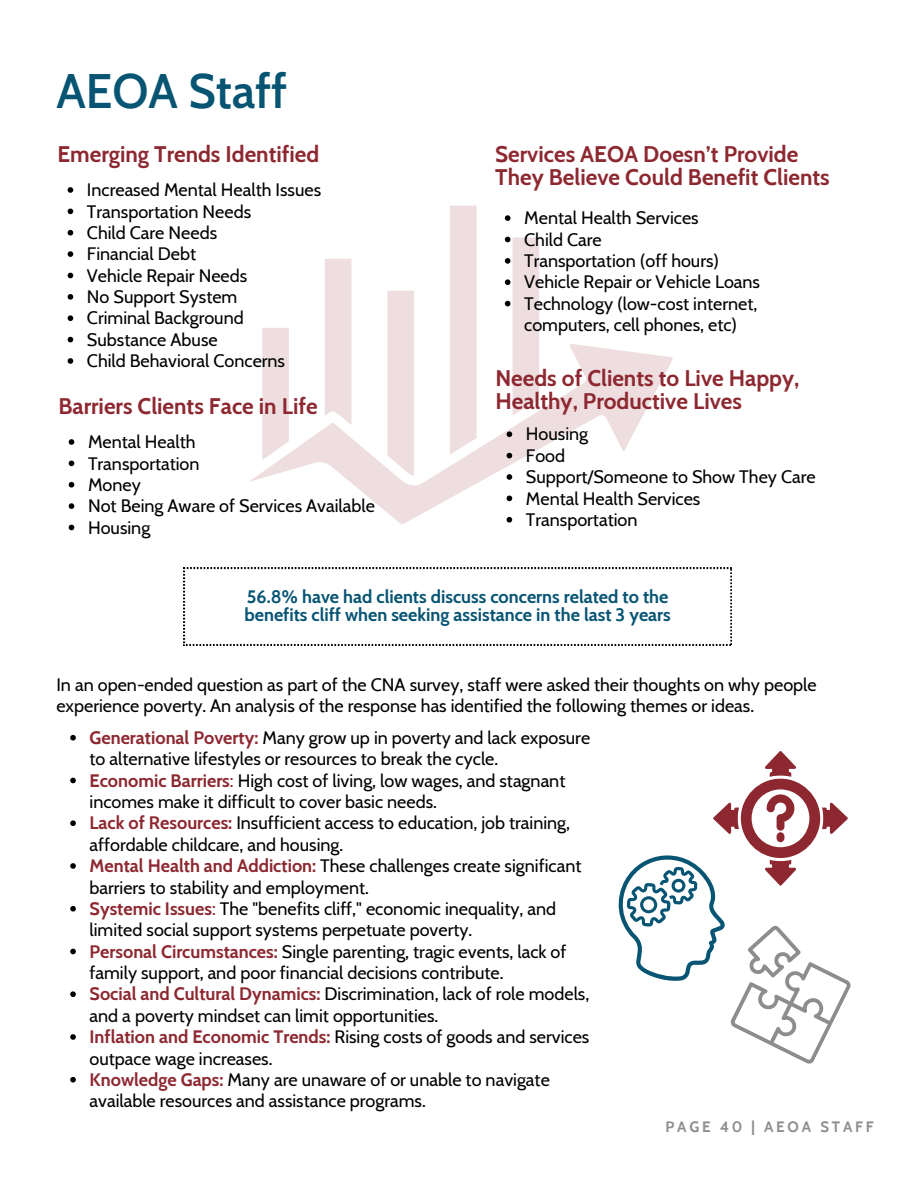
<style>
.page{position:relative;width:918px;height:1188px;background:#fff}
.page>*{position:absolute;margin:0;border:0;box-sizing:border-box;transform-origin:0 0}
.t1{font:600 47.25px "Cabin";color:#075473}
.t2{font:700 22.5px/22.5px "Cabin";color:#8d2831}
.t3{font:18px/21.3px "Cabin";color:#000}
.t4{font:700 18px/18px "Cabin";color:#075473}
.t5{font:700 15px "Cabin";letter-spacing:.19em;color:#8d8d8d}
.s1{font-weight:700;color:#8d2831}
.s2{color:#8d2831}
</style>
<div class="page">
<svg style="left:183px;top:567px;width:549px;height:79px"></svg>
<svg style="left:70px;top:735px;width:6px;height:6px"></svg>
<svg style="left:70px;top:778px;width:6px;height:5px"></svg>
<svg style="left:70px;top:820px;width:6px;height:6px"></svg>
<svg style="left:70px;top:863px;width:6px;height:6px"></svg>
<svg style="left:70px;top:906px;width:6px;height:6px"></svg>
<svg style="left:70px;top:949px;width:6px;height:5px"></svg>
<svg style="left:70px;top:991px;width:6px;height:6px"></svg>
<svg style="left:70px;top:1034px;width:6px;height:6px"></svg>
<svg style="left:70px;top:1077px;width:6px;height:6px"></svg>
<svg style="left:618px;top:751px;width:233px;height:313px"></svg>
<svg style="left:387px;top:291px;width:27px;height:53px"></svg>
<svg style="left:262px;top:328px;width:27px;height:16px"></svg>
<div style="left:325px;top:259px;width:26px;height:85px;background:#eedee0"></div>
<div style="left:450px;top:206px;width:27px;height:138px;background:#eedee0"></div>
<svg style="left:249px;top:344px;width:424px;height:180px"></svg>
<svg style="left:68px;top:187px;width:5px;height:6px"></svg>
<svg style="left:68px;top:209px;width:5px;height:5px"></svg>
<svg style="left:68px;top:230px;width:5px;height:6px"></svg>
<svg style="left:68px;top:251px;width:5px;height:6px"></svg>
<svg style="left:68px;top:273px;width:5px;height:5px"></svg>
<svg style="left:68px;top:294px;width:5px;height:6px"></svg>
<svg style="left:68px;top:315px;width:5px;height:6px"></svg>
<svg style="left:68px;top:337px;width:5px;height:5px"></svg>
<svg style="left:68px;top:358px;width:5px;height:6px"></svg>
<svg style="left:69px;top:439px;width:5px;height:6px"></svg>
<svg style="left:69px;top:461px;width:5px;height:5px"></svg>
<svg style="left:69px;top:482px;width:5px;height:6px"></svg>
<svg style="left:69px;top:503px;width:5px;height:6px"></svg>
<svg style="left:69px;top:525px;width:5px;height:5px"></svg>
<svg style="left:505px;top:215px;width:5px;height:6px"></svg>
<svg style="left:505px;top:237px;width:34px;height:179px"></svg>
<svg style="left:507px;top:431px;width:5px;height:6px"></svg>
<svg style="left:507px;top:453px;width:5px;height:5px"></svg>
<svg style="left:507px;top:474px;width:5px;height:6px"></svg>
<svg style="left:507px;top:496px;width:5px;height:5px"></svg>
<svg style="left:507px;top:517px;width:5px;height:6px"></svg>
<p class="t1" style="left:56px;top:63px;width:232px">AEOA Staff</p>
<p class="t2" style="left:57px;top:143px;width:263px">Emerging Trends Identified</p>
<p class="t3" style="left:87px;top:179px;width:236px">Increased Mental Health Issues</p>
<p class="t3" style="left:87px;top:200px;width:166px">Transportation Needs</p>
<p class="t3" style="left:87px;top:222px;width:132px">Child Care Needs</p>
<p class="t3" style="left:87px;top:243px;width:111px">Financial Debt</p>
<h2 class="t3" style="left:87px;top:265px;width:162px">Vehicle Repair Needs</h2>
<h2 class="t3" style="left:87px;top:286px;width:152px">No Support System</h2>
<p class="t3" style="left:87px;top:307px;width:158px">Criminal Background</p>
<p class="t3" style="left:87px;top:329px;width:132px">Substance Abuse</p>
<p class="t3" style="left:87px;top:350px;width:200px">Child Behavioral Concerns</p>
<p class="t2" style="left:59px;top:395px;width:261px">Barriers Clients Face in Life</p>
<p class="t3" style="left:88px;top:431px;width:109px">Mental Health</p>
<p class="t3" style="left:88px;top:452px;width:113px">Transportation</p>
<p class="t3" style="left:88px;top:474px;width:54px">Money</p>
<p class="t3" style="left:88px;top:495px;width:288px">Not Being Aware of Services Available</p>
<p class="t3" style="left:88px;top:517px;width:64px">Housing</p>
<p class="t2" style="left:495px;top:143px;width:336px">Services AEOA Doesn’t Provide<br>They Believe Could Benefit Clients</p>
<p class="t3" style="left:524px;top:207px;width:176px">Mental Health Services</p>
<h3 class="t3" style="left:524px;top:229px;width:79px">Child Care</h3>
<h4 class="t3" style="left:524px;top:250px;width:197px">Transportation (off hours)</h4>
<p class="t3" style="left:524px;top:271px;width:237px">Vehicle Repair or Vehicle Loans</p>
<p class="t3" style="left:524px;top:293px;width:235px">Technology (low-cost internet, computers, cell phones, etc)</p>
<p class="t2" style="left:495px;top:367px;width:306px">Needs of Clients to Live Happy,<br>Healthy, Productive Lives</p>
<p class="t3" style="left:526px;top:423px;width:64px">Housing</p>
<p class="t3" style="left:526px;top:445px;width:41px">Food</p>
<p class="t3" style="left:526px;top:466px;width:291px">Support/Someone to Show They Care</p>
<p class="t3" style="left:526px;top:487px;width:176px">Mental Health Services</p>
<p class="t3" style="left:526px;top:509px;width:113px">Transportation</p>
<p class="t4" style="left:245px;top:588px;width:428px">56.8% have had clients discuss concerns related to the benefits cliff when seeking assistance in the last 3 years</p>
<h1 class="t3" style="left:56px;top:674px;width:762px">In an open-ended question as part of the CNA survey, staff were asked their thoughts on why people experience poverty. An analysis of the response has identified the following themes or ideas.</h1>
<h2 class="t3" style="left:90px;top:727px;width:502px"><span class="s1">Generational Poverty:</span> Many grow up in poverty and lack exposure to alternative lifestyles or resources to break the cycle.</h2>
<h2 class="t3" style="left:90px;top:770px;width:477px"><span class="s1">Economic Barriers</span><span class="s2">:</span> High cost of living, low wages, and stagnant incomes make it difficult to cover basic needs.</h2>
<p class="t3" style="left:90px;top:812px;width:482px"><span class="s1">Lack of Resources:</span> Insufficient access to education, job training, affordable childcare, and housing.</p>
<p class="t3" style="left:90px;top:855px;width:493px"><span class="s1">Mental Health and Addiction:</span> These challenges create significant barriers to stability and employment.</p>
<p class="t3" style="left:90px;top:898px;width:468px"><span class="s1">Systemic Issues</span><span class="s2">:</span> The "benefits cliff," economic inequality, and limited social support systems perpetuate poverty.</p>
<p class="t3" style="left:90px;top:941px;width:478px"><span class="s1">Personal Circumstances:</span> Single parenting, tragic events, lack of family support, and poor financial decisions contribute.</p>
<p class="t3" style="left:90px;top:983px;width:501px"><span class="s1">Social and Cultural Dynamics:</span> Discrimination, lack of role models, and a poverty mindset can limit opportunities.</p>
<p class="t3" style="left:90px;top:1026px;width:501px"><span class="s1">Inflation and Economic Trends:</span> Rising costs of goods and services outpace wage increases.</p>
<p class="t3" style="left:90px;top:1069px;width:462px"><span class="s1">Knowledge Gaps:</span> Many are unaware of or unable to navigate available resources and assistance programs.</p>
<p class="t5" style="left:665px;top:1117px;width:210px">PAGE 40 | AEOA STAFF</p>
</div>
